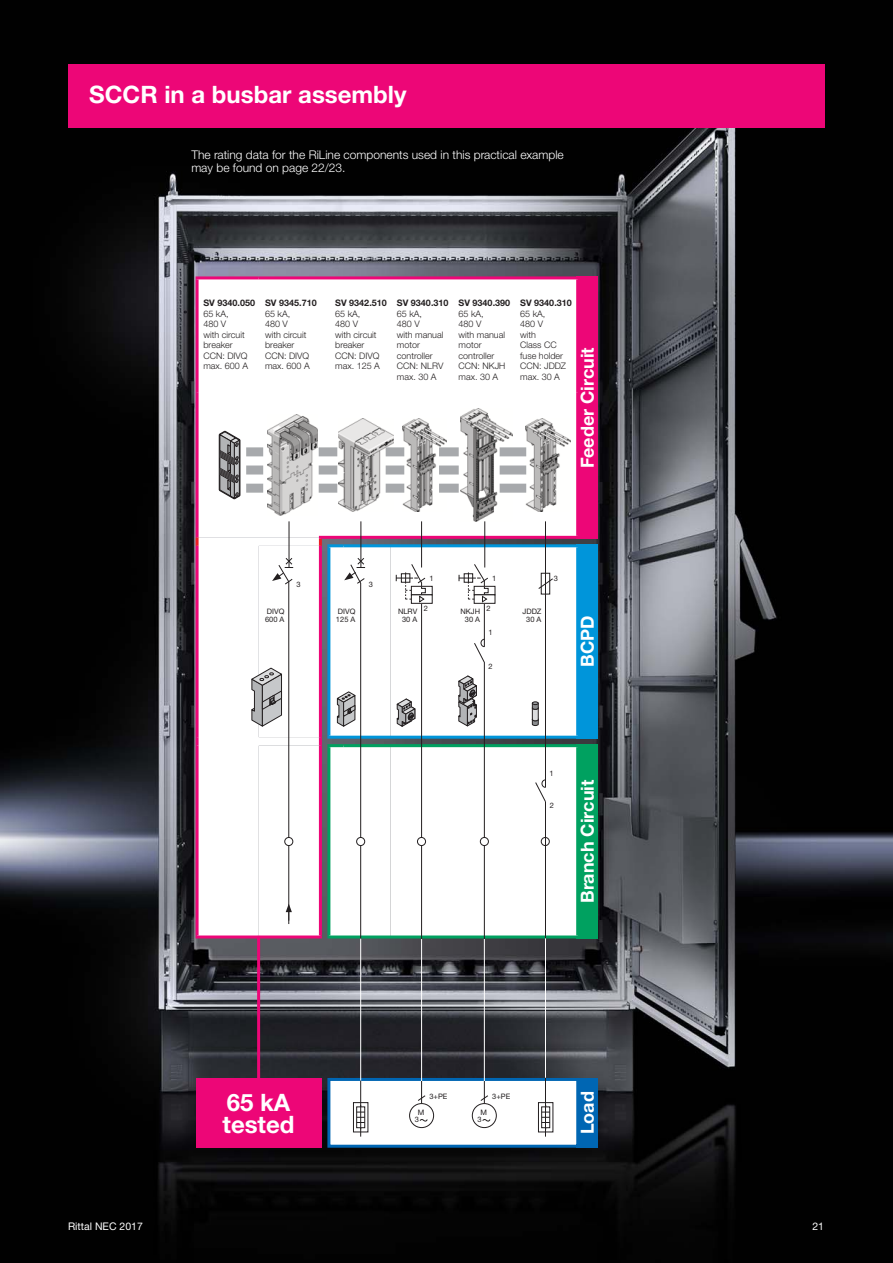
<style>
.page{position:relative;width:893px;height:1263px;background:#fff}
.page>*{position:absolute;margin:0;border:0;box-sizing:border-box;transform-origin:0 0}
.t1{font:700 24px/22.5px "Neue Helvetica For Rittal";color:#fff}
.t2{font:700 18px "Neue Helvetica For Rittal";color:#fff}
.t3{font:300 12px/12.9px "Neue Helvetica For Rittal";color:#fff}
.t4{font:10.5px "Neue Helvetica For Rittal";color:#fff}
.t5{font:300 9px/10.5px "Neue Helvetica For Rittal";color:#231f20}
.t6{font:700 9px "Neue Helvetica For Rittal";color:#231f20}
.t7{font:7.5px/7.8px "Neue Helvetica For Rittal";color:#231f20}
</style>
<div class="page">
<img style="left:0;top:0;width:893px;height:1263px">
<div style="left:68px;top:64px;width:757px;height:64px;background:#ed0677"></div>
<div style="left:576px;top:276px;width:21px;height:263px;background:#ed0677"></div>
<div style="left:576px;top:544px;width:21px;height:195px;background:#0095da"></div>
<div style="left:576px;top:744px;width:21px;height:195px;background:#00a160"></div>
<div style="left:576px;top:1078px;width:21px;height:70px;background:#0066b3"></div>
<svg style="left:199px;top:279px;width:379px;height:657px"></svg>
<svg style="left:199px;top:537px;width:192px;height:400px"></svg>
<svg style="left:196px;top:537px;width:3px;height:9px"></svg>
<svg style="left:319px;top:539px;width:3px;height:7px"></svg>
<hr style="left:196px;top:276px;width:63px;height:3px;background:#ed0677">
<hr style="left:196px;top:279px;width:3px;height:114px;background:#ed0677">
<hr style="left:259px;top:276px;width:320px;height:3px;background:#ed0677">
<hr style="left:576px;top:279px;width:3px;height:114px;background:#ed0677">
<hr style="left:196px;top:393px;width:3px;height:144px;background:#ed0677">
<hr style="left:576px;top:393px;width:3px;height:143px;background:#ed0677">
<hr style="left:319px;top:536px;width:260px;height:3px;background:#ed0677">
<hr style="left:196px;top:546px;width:3px;height:191px;background:#ed0677">
<hr style="left:319px;top:546px;width:3px;height:191px;background:#ed0677">
<svg style="left:196px;top:737px;width:3px;height:9px"></svg>
<svg style="left:319px;top:737px;width:3px;height:9px"></svg>
<hr style="left:196px;top:746px;width:3px;height:190px;background:#ed0677">
<hr style="left:319px;top:746px;width:3px;height:190px;background:#ed0677">
<hr style="left:196px;top:936px;width:126px;height:3px;background:#ed0677">
<hr style="left:327px;top:544px;width:16px;height:3px;background:#0095da">
<hr style="left:327px;top:547px;width:3px;height:189px;background:#0095da">
<hr style="left:343px;top:544px;width:236px;height:3px;background:#0095da">
<hr style="left:576px;top:547px;width:3px;height:189px;background:#0095da">
<hr style="left:327px;top:736px;width:252px;height:3px;background:#0095da">
<hr style="left:327px;top:744px;width:16px;height:3px;background:#00a160">
<hr style="left:327px;top:747px;width:3px;height:189px;background:#00a160">
<hr style="left:343px;top:744px;width:236px;height:3px;background:#00a160">
<hr style="left:576px;top:747px;width:3px;height:189px;background:#00a160">
<hr style="left:327px;top:936px;width:252px;height:3px;background:#00a160">
<svg style="left:219px;top:431px;width:21px;height:68px"></svg>
<img style="left:268px;top:415px;width:50px;height:100px">
<img style="left:338px;top:419px;width:56px;height:92px">
<img style="left:402px;top:418px;width:45px;height:94px">
<img style="left:460px;top:409px;width:52px;height:112px">
<img style="left:526px;top:418px;width:45px;height:94px">
<div style="left:246px;top:447px;width:17px;height:9px;background:#a7a9ac"></div>
<div style="left:319px;top:447px;width:18px;height:9px;background:#a7a9ac"></div>
<div style="left:386px;top:447px;width:18px;height:9px;background:#a7a9ac"></div>
<div style="left:439px;top:447px;width:20px;height:9px;background:#a7a9ac"></div>
<div style="left:500px;top:447px;width:26px;height:9px;background:#a7a9ac"></div>
<div style="left:246px;top:466px;width:17px;height:9px;background:#a7a9ac"></div>
<div style="left:319px;top:466px;width:18px;height:9px;background:#a7a9ac"></div>
<div style="left:386px;top:466px;width:18px;height:9px;background:#a7a9ac"></div>
<div style="left:439px;top:466px;width:20px;height:9px;background:#a7a9ac"></div>
<div style="left:500px;top:466px;width:26px;height:9px;background:#a7a9ac"></div>
<div style="left:246px;top:484px;width:17px;height:9px;background:#a7a9ac"></div>
<div style="left:319px;top:484px;width:18px;height:9px;background:#a7a9ac"></div>
<div style="left:386px;top:484px;width:18px;height:9px;background:#a7a9ac"></div>
<div style="left:439px;top:484px;width:20px;height:9px;background:#a7a9ac"></div>
<div style="left:500px;top:484px;width:26px;height:9px;background:#a7a9ac"></div>
<div style="left:329px;top:1079px;width:249px;height:67px;background:#fff"></div>
<div style="left:327px;top:1078px;width:252px;height:70px;border:3px solid #0066b3"></div>
<svg style="left:532px;top:702px;width:6px;height:24px"></svg>
<svg style="left:251px;top:558px;width:42px;height:366px"></svg>
<hr style="left:289px;top:521px;width:1px;height:47px;background:#231f20">
<svg style="left:337px;top:558px;width:28px;height:381px"></svg>
<hr style="left:361px;top:521px;width:1px;height:47px;background:#231f20">
<svg style="left:356px;top:1104px;width:10px;height:25px"></svg>
<div style="left:353px;top:1102px;width:15px;height:30px;border:1px solid #231f20"></div>
<div style="left:356px;top:1107px;width:9px;height:21px;border:1px solid #231f20"></div>
<svg style="left:357px;top:1105px;width:8px;height:25px"></svg>
<div style="left:541px;top:573px;width:9px;height:21px;border:1px solid #231f20"></div>
<svg style="left:538px;top:578px;width:15px;height:11px"></svg>
<hr style="left:545px;top:521px;width:1px;height:267px;background:#231f20">
<svg style="left:541px;top:1106px;width:10px;height:23px"></svg>
<div style="left:538px;top:1102px;width:15px;height:30px;border:1px solid #231f20"></div>
<div style="left:541px;top:1107px;width:9px;height:21px;border:1px solid #231f20"></div>
<svg style="left:542px;top:1105px;width:8px;height:25px"></svg>
<div style="left:541px;top:837px;width:8px;height:9px;background:#fff;border-radius:50%"></div>
<div style="left:541px;top:837px;width:8px;height:9px;border:1px solid #231f20;border-radius:50%"></div>
<div style="left:196px;top:1078px;width:125px;height:70px;background:#ed0677"></div>
<hr style="left:257px;top:936px;width:3px;height:143px;background:#ed0677">
<svg style="left:420px;top:1119px;width:7px;height:2px"></svg>
<div style="left:409px;top:1103px;width:25px;height:25px;border:1px solid #231f20;border-radius:50%"></div>
<hr style="left:421px;top:521px;width:1px;height:47px;background:#231f20">
<div style="left:411px;top:586px;width:21px;height:9px;background:#fff"></div>
<div style="left:411px;top:586px;width:21px;height:9px;border:1px solid #231f20"></div>
<div style="left:411px;top:595px;width:21px;height:8px;background:#fff"></div>
<div style="left:411px;top:595px;width:21px;height:9px;border:1px solid #231f20"></div>
<svg style="left:396px;top:564px;width:30px;height:375px"></svg>
<div style="left:480px;top:837px;width:9px;height:9px;border:1px solid #231f20;border-radius:50%"></div>
<svg style="left:482px;top:1119px;width:8px;height:2px"></svg>
<div style="left:472px;top:1103px;width:24px;height:25px;border:1px solid #231f20;border-radius:50%"></div>
<hr style="left:484px;top:521px;width:1px;height:47px;background:#231f20">
<svg style="left:488px;top:588px;width:5px;height:5px"></svg>
<div style="left:474px;top:586px;width:21px;height:9px;border:1px solid #231f20"></div>
<div style="left:474px;top:595px;width:21px;height:8px;background:#fff"></div>
<div style="left:474px;top:595px;width:21px;height:9px;border:1px solid #231f20"></div>
<svg style="left:458px;top:564px;width:30px;height:375px"></svg>
<svg style="left:535px;top:779px;width:11px;height:23px"></svg>
<hr style="left:545px;top:802px;width:1px;height:136px;background:#231f20">
<hr style="left:360px;top:939px;width:1px;height:142px;background:#fff">
<hr style="left:360px;top:1081px;width:1px;height:56px;background:#231f20">
<hr style="left:421px;top:939px;width:1px;height:142px;background:#fff">
<svg style="left:417px;top:1081px;width:9px;height:22px"></svg>
<hr style="left:484px;top:939px;width:1px;height:142px;background:#fff">
<svg style="left:480px;top:1081px;width:8px;height:22px"></svg>
<hr style="left:545px;top:938px;width:1px;height:140px;background:#fff">
<hr style="left:545px;top:1078px;width:1px;height:59px;background:#231f20">
<h1 class="t1" style="left:89px;top:86px;width:319px">SCCR in a busbar assembly</h1>
<h3 class="t3" style="left:191px;top:150px;width:374px">The rating data for the RiLine components used in this practical example may be found on page 22/23.</h3>
<p class="t6" style="left:203px;top:300px;width:53px">SV 9340.050</p>
<p class="t5" style="left:203px;top:309px;width:46px">65 kA,<br>480 V<br>with circuit breaker<br>CCN: DIVQ max. 600 A</p>
<p class="t6" style="left:265px;top:300px;width:53px">SV 9345.710</p>
<p class="t5" style="left:265px;top:309px;width:46px">65 kA,<br>480 V<br>with circuit breaker<br>CCN: DIVQ max. 600 A</p>
<p class="t6" style="left:335px;top:300px;width:53px">SV 9342.510</p>
<p class="t5" style="left:335px;top:309px;width:46px">65 kA,<br>480 V<br>with circuit breaker<br>CCN: DIVQ max. 125 A</p>
<p class="t6" style="left:397px;top:300px;width:53px">SV 9340.310</p>
<p class="t5" style="left:397px;top:309px;width:48px">65 kA,<br>480 V<br>with manual motor controller<br>CCN: NLRV max. 30 A</p>
<p class="t6" style="left:459px;top:300px;width:53px">SV 9340.390</p>
<p class="t5" style="left:459px;top:309px;width:49px">65 kA,<br>480 V<br>with manual motor controller<br>CCN: NKJH max. 30 A</p>
<p class="t6" style="left:520px;top:300px;width:53px">SV 9340.310</p>
<p class="t5" style="left:520px;top:309px;width:47px">65 kA,<br>480 V<br>with<br>Class CC fuse holder<br>CCN: JDDZ max. 30 A</p>
<h2 class="t2" style="left:581px;top:468px;width:122px;rotate:-90deg">Feeder Circuit</h2>
<p class="t7" style="left:265px;top:608px;width:21px">DIVQ<br>600 A</p>
<p class="t7" style="left:297px;top:581px;width:6px">3</p>
<p class="t7" style="left:336px;top:608px;width:21px">DIVQ<br>125 A</p>
<p class="t7" style="left:369px;top:581px;width:6px">3</p>
<p class="t7" style="left:429px;top:575px;width:6px">1</p>
<p class="t7" style="left:424px;top:606px;width:6px">2</p>
<p class="t7" style="left:398px;top:608px;width:21px;text-align:center">NLRV<br>30 A</p>
<p class="t7" style="left:492px;top:575px;width:6px">1</p>
<p class="t7" style="left:554px;top:575px;width:6px">3</p>
<p class="t7" style="left:486px;top:606px;width:6px">2</p>
<p class="t7" style="left:460px;top:608px;width:21px;text-align:center">NKJH<br>30 A</p>
<p class="t7" style="left:489px;top:630px;width:6px">1</p>
<p class="t7" style="left:489px;top:663px;width:6px">2</p>
<p class="t7" style="left:522px;top:608px;width:20px;text-align:center">JDDZ<br>30 A</p>
<h2 class="t2" style="left:581px;top:667px;width:53px;rotate:-90deg">BCPD</h2>
<p class="t7" style="left:549px;top:770px;width:6px">1</p>
<p class="t7" style="left:550px;top:803px;width:6px">2</p>
<h2 class="t2" style="left:581px;top:903px;width:125px;rotate:-90deg">Branch Circuit</h2>
<h1 class="t1" style="left:223px;top:1094px;width:73px">65 kA tested</h1>
<p class="t7" style="left:429px;top:1093px;width:20px">3+PE</p>
<p class="t7" style="left:415px;top:1109px;width:11px;text-indent:3px">M<br>3</p>
<p class="t7" style="left:492px;top:1093px;width:20px">3+PE</p>
<p class="t7" style="left:477px;top:1109px;width:11px;text-indent:3px">M<br>3</p>
<h2 class="t2" style="left:581px;top:1134px;width:44px;rotate:-90deg">Load</h2>
<p class="t4" style="left:68px;top:1222px;width:76px">Rittal NEC 2017</p>
<p class="t4" style="left:812px;top:1222px;width:13px">21</p>
</div>
